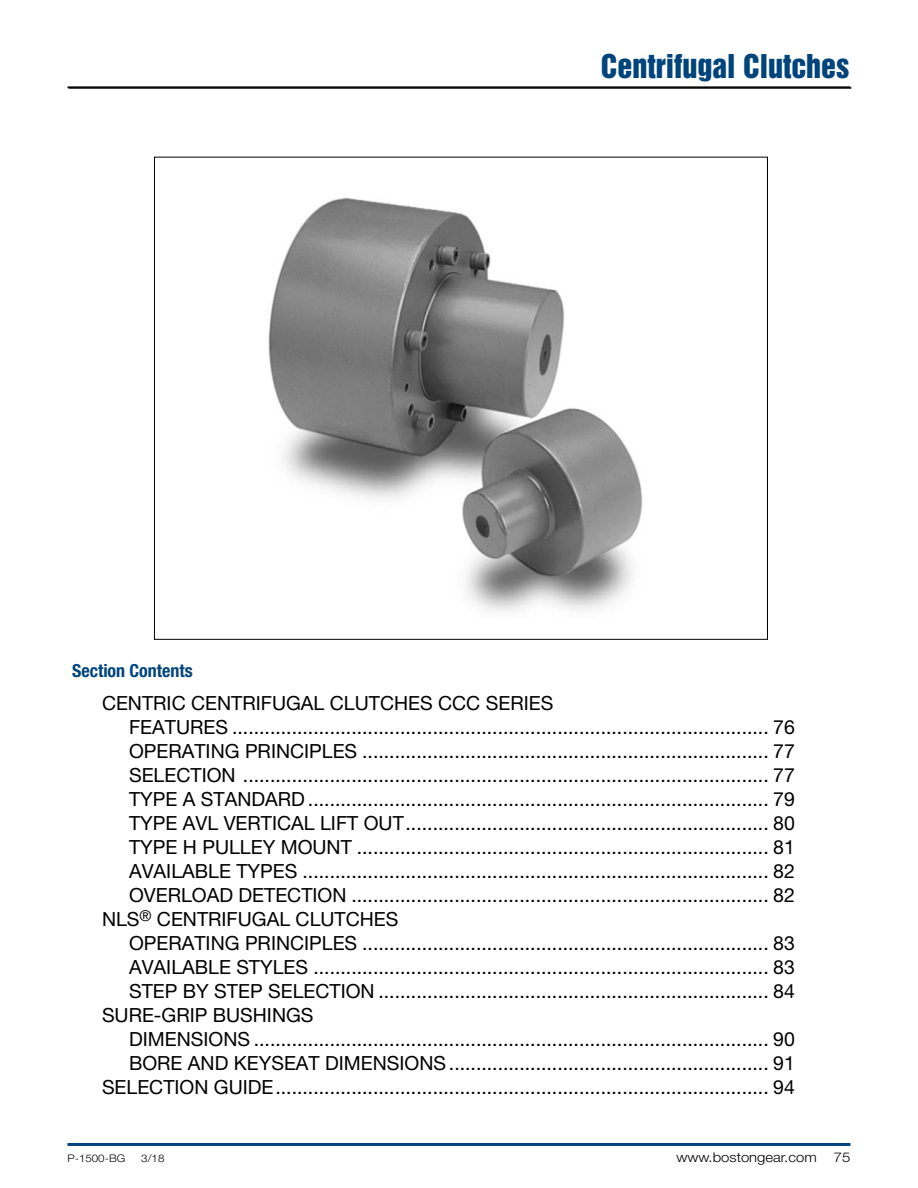
<style>
.page{position:relative;width:918px;height:1188px;background:#fff}
.page>*{position:absolute;margin:0;border:0;box-sizing:border-box;transform-origin:0 0}
.t1{font:30px "Helvetica Inserat LT Std";color:#00447c}
.t2{font:19.5px "Helvetica Neue LT Std";color:#000}
.small_head{font:700 condensed 18px "Helvetica Neue LT Std";color:#00447c}
.t3{font:300 13.5px "Helvetica Neue LT Std";color:#000;scale:1.1 1}
.t4{font:300 10.5px "Helvetica Neue LT Std";color:#000;scale:1.1 1}
</style>
<div class="page">
<div style="left:72px;top:657px;width:776px;height:476px;border:3px solid #fff;border-radius:27px"></div>
<img style="left:268px;top:197px;width:375px;height:415px">
<hr style="left:68px;top:87px;width:783px;height:2px;background:#000">
<hr style="left:68px;top:86px;width:782px;height:2px;background:#000">
<hr style="left:68px;top:1143px;width:782px;height:3px;background:#00447c">
<p class="small_head" style="left:72px;top:659px;width:122px">Section Contents</p>
<p class="t1" style="left:601px;top:48px;width:250px">Centrifugal Clutches</p>
<p class="t2" style="left:102px;top:691px;width:453px">CENTRIC CENTRIFUGAL CLUTCHES CCC SERIES</p>
<p class="t2" style="left:129px;top:715px;width:667px">FEATURES ................................................................................................... 76</p>
<p class="t2" style="left:129px;top:739px;width:667px">OPERATING PRINCIPLES ........................................................................... 77</p>
<p class="t2" style="left:129px;top:763px;width:667px">SELECTION ................................................................................................. 77</p>
<p class="t2" style="left:129px;top:787px;width:667px">TYPE A STANDARD ..................................................................................... 79</p>
<p class="t2" style="left:129px;top:811px;width:667px">TYPE AVL VERTICAL LIFT OUT................................................................... 80</p>
<p class="t2" style="left:129px;top:835px;width:667px">TYPE H PULLEY MOUNT ............................................................................ 81</p>
<p class="t2" style="left:129px;top:859px;width:667px">AVAILABLE TYPES ...................................................................................... 82</p>
<p class="t2" style="left:129px;top:883px;width:667px">OVERLOAD DETECTION ............................................................................. 82</p>
<p class="t2" style="left:102px;top:907px;width:298px">NLS<sup>®</sup> CENTRIFUGAL CLUTCHES</p>
<p class="t2" style="left:129px;top:931px;width:667px">OPERATING PRINCIPLES ........................................................................... 83</p>
<p class="t2" style="left:129px;top:955px;width:667px">AVAILABLE STYLES .................................................................................... 83</p>
<p class="t2" style="left:129px;top:979px;width:667px">STEP BY STEP SELECTION ........................................................................ 84</p>
<p class="t2" style="left:102px;top:1003px;width:213px">SURE-GRIP BUSHINGS</p>
<p class="t2" style="left:129px;top:1027px;width:667px">DIMENSIONS ............................................................................................... 90</p>
<p class="t2" style="left:129px;top:1051px;width:667px">BORE AND KEYSEAT DIMENSIONS........................................................... 91</p>
<p class="t2" style="left:102px;top:1075px;width:695px">SELECTION GUIDE........................................................................................... 94</p>
<p class="t4" style="left:68px;top:1152px;width:54px">P-1500-BG</p>
<p class="t4" style="left:141px;top:1152px;width:23px">3/18</p>
<p class="t3" style="left:676px;top:1149px;width:129px">www.bostongear.com</p>
<p class="t3" style="left:834px;top:1149px;width:17px">75</p>
</div>
